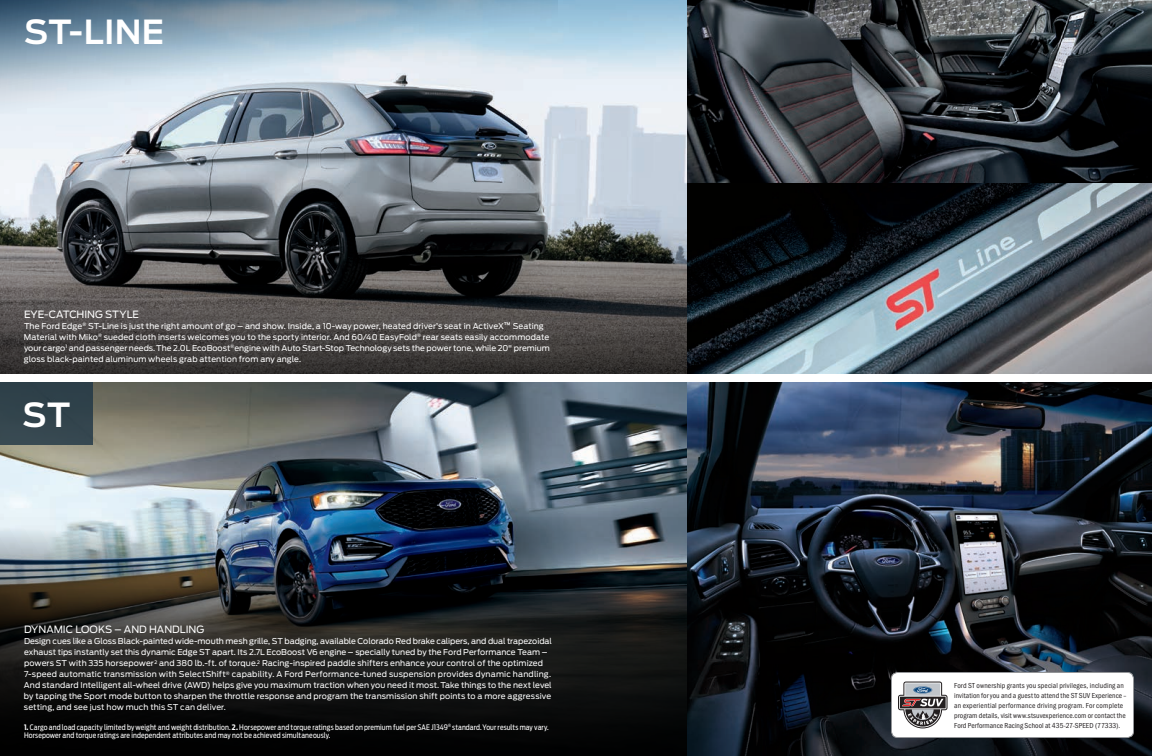
<style>
.page{position:relative;width:1152px;height:756px;background:#fff}
.page>*{position:absolute;margin:0;border:0;box-sizing:border-box;transform-origin:0 0}
.t1{font:600 33px "Ford Antenna";letter-spacing:.01em;color:#fff}
.t2{font:10px "Ford Antenna";letter-spacing:-.005em;color:#fff}
.t3{font:8px/11px "Ford Antenna";letter-spacing:.01em;color:#fff}
.t4{font:condensed 7.5px/10px "ITC Franklin Gothic Std";letter-spacing:.015em;color:#231f20}
.t5{font:7.5px/8.5px "Ford Antenna Cond";letter-spacing:.01em;color:#fff}
.s1{font-weight:500;font-size:6.5px}
.s2{font-weight:700}
</style>
<div class="page">
<img style="left:0;top:382px;width:1152px;height:374px">
<img style="left:0;top:0;width:1152px;height:374px">
<svg style="left:0;top:217px;width:687px;height:157px;background:#454444"></svg>
<svg style="left:0;top:0;width:558px;height:140px;background:#a2b4c2"></svg>
<img style="left:0;top:517px;width:687px;height:239px">
<div style="left:0;top:382px;width:93px;height:64px;background:#31434b"></div>
<div style="left:892px;top:672px;width:242px;height:66px;background:#fff;border-radius:6px"></div>
<div style="left:891px;top:672px;width:243px;height:66px;border:1px solid #939598;border-radius:6px"></div>
<svg style="left:898px;top:682px;width:50px;height:46px"></svg>
<h2 class="t1" style="left:24px;top:3px;width:142px">ST-LINE</h2>
<h3 class="t2" style="left:24px;top:305px;width:117px">EYE-CATCHING STYLE</h3>
<p class="t3" style="left:24px;top:319px;width:527px">The Ford Edge<sup>®</sup> ST-Line is just the right amount of go – and show. Inside, a 10-way power, heated driver’s seat in ActiveX<span class="s1">™</span> Seating Material with Miko<sup>®</sup> sueded cloth inserts welcomes you to the sporty interior. And 60/40 EasyFold<sup>®</sup> rear seats easily accommodate your cargo<sup>1</sup> and passenger needs. The 2.0L EcoBoost<sup>®</sup>engine with Auto Start-Stop Technology sets the power tone, while 20" premium gloss black-painted aluminum wheels grab attention from any angle.</p>
<h2 class="t1" style="left:23px;top:386px;width:49px">ST</h2>
<h3 class="t2" style="left:24px;top:621px;width:182px">DYNAMIC LOOKS – AND HANDLING</h3>
<p class="t3" style="left:24px;top:635px;width:529px">Design cues like a Gloss Black-painted wide-mouth mesh grille, ST badging, available Colorado Red brake calipers, and dual trapezoidal exhaust tips instantly set this dynamic Edge ST apart. Its 2.7L EcoBoost V6 engine – specially tuned by the Ford Performance Team – powers ST with 335 horsepower<sup>2</sup> and 380 lb.-ft. of torque.<sup>2</sup> Racing-inspired paddle shifters enhance your control of the optimized 7-speed automatic transmission with SelectShift<sup>®</sup> capability. A Ford Performance-tuned suspension provides dynamic handling.<br>And standard Intelligent all-wheel drive (AWD) helps give you maximum traction when you need it most. Take things to the next level by tapping the Sport mode button to sharpen the throttle response and program the transmission shift points to a more aggressive setting, and see just how much this ST can deliver.</p>
<p class="t5" style="left:24px;top:722px;width:526px"><span class="s2">1.</span> Cargo and load capacity limited by weight and weight distribution. <span class="s2">2.</span> Horsepower and torque ratings based on premium fuel per SAE J1349<sup>®</sup> standard. Your results may vary.<br>Horsepower and torque ratings are independent attributes and may not be achieved simultaneously.</p>
<p class="t4" style="left:954px;top:680px;width:174px">Ford ST ownership grants you special privileges, including an invitation for you and a guest to attend the ST SUV Experience – an experiential performance driving program. For complete program details, visit www.stsuvexperience.com or contact the Ford Performance Racing School at 435-27-SPEED (77333).</p>
</div>
